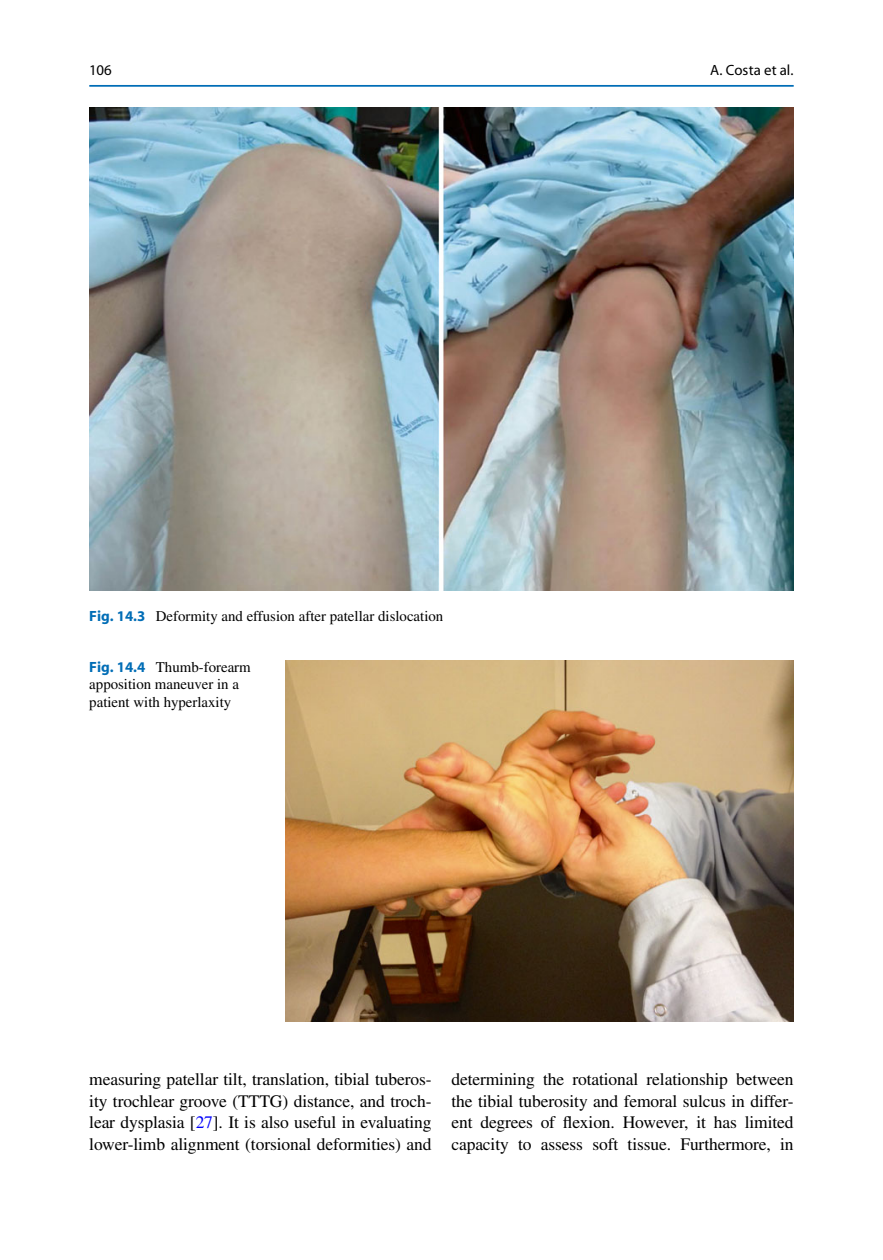
<style>
.page{position:relative;width:883px;height:1260px;background:#fff}
.page>*{position:absolute;margin:0;border:0;box-sizing:border-box;transform-origin:0 0}
.t1{font:17.5px/21.9px "Times";letter-spacing:-.005em;color:#000;text-align:justify}
.t2{font:14.88px/17.5px "Times";color:#000}
.t3{font:14.88px "Myriad";letter-spacing:.005em;color:#000}
.s1{font-family:"Myriad";font-weight:700;color:#006db6}
.s2{color:#0000fa}
</style>
<div class="page">
<img style="left:89px;top:107px;width:705px;height:483px">
<img style="left:285px;top:660px;width:509px;height:361px">
<hr style="left:89px;top:85px;width:705px;height:2px;background:#006db6">
<p class="t3" style="left:89px;top:64px;width:24px">106</p>
<p class="t2" style="left:89px;top:609px;width:356px"><span class="s1">Fig. 14.3</span> Deformity and effusion after patellar dislocation</p>
<p class="t2" style="left:89px;top:660px;width:163px"><span class="s1">Fig. 14.4</span> Thumb-forearm apposition maneuver in a patient with hyperlaxity</p>
<p class="t3" style="left:710px;top:64px;width:85px">A. Costa et al.</p>
<p class="t1" style="left:89px;top:1070px;width:344px">measuring patellar tilt, translation, tibial tuberos&shy;ity trochlear groove (TTTG) distance, and troch&shy;lear dysplasia [ <span class="s2">27</span> ]. It is also useful in evaluating lower-limb alignment (torsional deformities) and</p>
<p class="t1" style="left:451px;top:1070px;width:344px">determining the rotational relationship between the tibial tuberosity and femoral sulcus in differ&shy;ent degrees of flexion. However, it has limited capacity to assess soft tissue. Furthermore, in</p>
</div>
